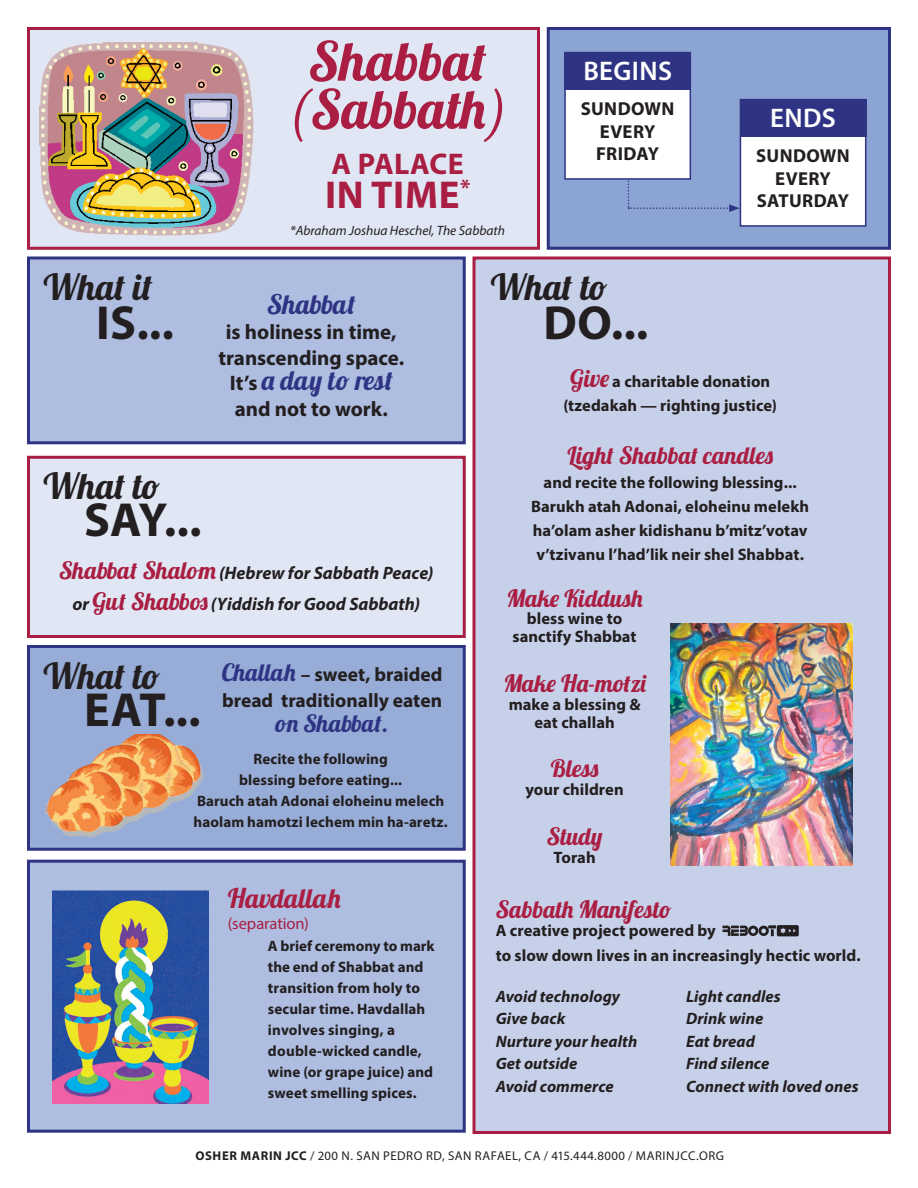
<style>
.page{position:relative;width:918px;height:1188px;background:#fff}
.page>*{position:absolute;margin:0;border:0;box-sizing:border-box;transform-origin:0 0}
.t1{font:54px/48px "Lobster 1.4";color:#a91e42;text-align:center}
.t2{font:700 48px "Myriad Pro";letter-spacing:.005em;color:#231f20}
.t3{font:700 39px "Myriad Pro";letter-spacing:.02em;color:#a91e42}
.t4{font:36px "Lobster 1.4";letter-spacing:.05em;color:#231f20}
.t5{font:700 30px "Myriad Pro";letter-spacing:.005em;color:#a91e42}
.t6{font:27px "Lobster 1.4";letter-spacing:.02em;color:#2e3483}
.t7{font:600 27px "Myriad Pro";letter-spacing:.015em;color:#fff}
.t8{font:27px "Lobster 1.4";color:#a91e42}
.t9{font:24px "Lobster 1.4";color:#a91e42}
.t10{font:24px "Lobster 1.4";letter-spacing:.005em;color:#2e3483}
.t11{font:700 21px/25.5px "Myriad Pro";letter-spacing:-.005em;color:#231f20;text-align:center}
.t12{font:700 19.5px/25.5px "Myriad Pro";color:#231f20}
.t13{font:700 18.75px/22.5px "Myriad Pro";letter-spacing:.015em;color:#231f20;text-align:center}
.t14{font:italic 700 18px/31.3px "Myriad Pro";color:#231f20;text-align:center}
.t15{font:700 16.5px/24px "Myriad Pro";color:#231f20;text-align:center}
.t16{font:italic 700 16.5px/22.5px "Myriad Pro";letter-spacing:.005em;color:#231f20}
.t17{font:16.5px "Myriad Pro";color:#a91e42}
.t18{font:700 15px/21px "Myriad Pro";letter-spacing:.005em;color:#231f20;text-align:center}
.t19{font:italic 13.5px "Myriad Pro";color:#231f20}
.t20{font:12.75px "Myriad Pro";letter-spacing:.04em;color:#231f20}
.s1{font-family:"Myriad Pro";font-weight:700;font-size:21px;color:#231f20}
.s2{font-family:"Lobster 1.4";font-weight:400;font-style:normal;font-size:24px;color:#a91e42}
.s3{font-family:"Lobster 1.4";font-weight:400;font-size:24px;color:#2e3483}
.s4{font-family:"Lobster 1.4";font-weight:400;font-size:24px;color:#a91e42}
.s5{font-weight:700}
</style>
<div class="page">
<div style="left:27px;top:27px;width:513px;height:223px;background:#e0e6f3;border:3px solid #a91e42"></div>
<div style="left:27px;top:256px;width:439px;height:188px;background:#aebde0;border:3px solid #2e3483"></div>
<div style="left:472px;top:256px;width:419px;height:878px;background:#c7d0e9;border:3px solid #a91e42"></div>
<div style="left:27px;top:860px;width:439px;height:273px;background:#aebde0;border:3px solid #2e3483"></div>
<div style="left:547px;top:27px;width:344px;height:223px;background:#8ba4d4;border:3px solid #2e3483"></div>
<div style="left:740px;top:99px;width:126px;height:128px;background:#fff;border:2px solid #2e3483"></div>
<div style="left:740px;top:99px;width:126px;height:37px;background:#2e3483"></div>
<div style="left:27px;top:456px;width:439px;height:182px;background:#e0e6f3;border:3px solid #a91e42"></div>
<svg style="left:628px;top:171px;width:112px;height:41px"></svg>
<div style="left:564px;top:52px;width:127px;height:128px;background:#fff;border:2px solid #2e3483"></div>
<div style="left:564px;top:52px;width:127px;height:37px;background:#2e3483"></div>
<img style="left:40px;top:42px;width:214px;height:194px">
<img style="left:671px;top:623px;width:182px;height:243px">
<img style="left:52px;top:890px;width:156px;height:214px">
<div style="left:27px;top:645px;width:439px;height:206px;background:#97acd7;border:3px solid #2e3483"></div>
<img style="left:37px;top:734px;width:170px;height:115px">
<svg style="left:723px;top:925px;width:76px;height:11px"></svg>
<h1 class="t1" style="left:287px;top:36px;width:222px">Shabbat (Sabbath)</h1>
<h3 class="t5" style="left:331px;top:144px;width:134px">A PALACE</h3>
<h3 class="t3" style="left:325px;top:170px;width:147px">IN TIME<sup>*</sup></h3>
<p class="t19" style="left:290px;top:222px;width:216px">*Abraham Joshua Heschel, The Sabbath</p>
<h3 class="t7" style="left:583px;top:54px;width:90px">BEGINS</h3>
<p class="t13" style="left:581px;top:97px;width:95px">SUNDOWN<br>EVERY<br>FRIDAY</p>
<h3 class="t7" style="left:770px;top:101px;width:67px">ENDS</h3>
<p class="t13" style="left:756px;top:144px;width:95px">SUNDOWN<br>EVERY<br>SATURDAY</p>
<h3 class="t4" style="left:44px;top:264px;width:111px">What it</h3>
<h2 class="t2" style="left:96px;top:292px;width:79px">IS...</h2>
<h3 class="t6" style="left:267px;top:287px;width:90px">Shabbat</h3>
<p class="t11" style="left:218px;top:319px;width:187px">is holiness in time, transcending space.</p>
<h3 class="t6" style="left:230px;top:363px;width:165px"><span class="s1">It’s</span> a day to rest</h3>
<p class="t11" style="left:235px;top:395px;width:154px">and not to work.</p>
<h3 class="t4" style="left:44px;top:463px;width:118px">What to</h3>
<h2 class="t2" style="left:84px;top:488px;width:119px">SAY...</h2>
<p class="t14" style="left:59px;top:556px;width:376px"><span class="s2">Shabbat Shalom</span> (Hebrew for Sabbath Peace) or <span class="s2">Gut Shabbos</span> (Yiddish for Good Sabbath)</p>
<h3 class="t4" style="left:44px;top:653px;width:118px">What to</h3>
<h2 class="t2" style="left:84px;top:679px;width:118px">EAT...</h2>
<p class="t12" style="left:222px;top:661px;width:222px"><span class="s3">Challah</span> – sweet, braided bread traditionally eaten</p>
<h3 class="t10" style="left:276px;top:708px;width:115px">on Shabbat.</h3>
<p class="t18" style="left:193px;top:748px;width:256px">Recite the following<br>blessing before eating...<br>Baruch atah Adonai eloheinu melech haolam hamotzi lechem min ha-aretz.</p>
<h3 class="t8" style="left:228px;top:881px;width:114px">Havdallah</h3>
<p class="t17" style="left:228px;top:913px;width:82px">(separation)</p>
<p class="t18" style="left:268px;top:935px;width:168px;text-align:left">A brief ceremony to mark the end of Shabbat and transition from holy to secular time. Havdallah involves singing, a double-wicked candle, wine (or grape juice) and sweet smelling spices.</p>
<h3 class="t4" style="left:491px;top:264px;width:118px">What to</h3>
<h2 class="t2" style="left:543px;top:292px;width:107px">DO...</h2>
<p class="t15" style="left:563px;top:369px;width:215px"><span class="s4">Give</span> a charitable donation (tzedakah — righting justice)</p>
<h3 class="t9" style="left:567px;top:440px;width:207px">Light Shabbat candles</h3>
<p class="t15" style="left:531px;top:470px;width:280px">and recite the following blessing...<br>Barukh atah Adonai, eloheinu melekh ha’olam asher kidishanu b’mitz’votav v’tzivanu l’had’lik neir shel Shabbat.</p>
<h3 class="t9" style="left:507px;top:583px;width:138px">Make Kiddush</h3>
<p class="t15" style="left:513px;top:609px;width:126px;line-height:18px">bless wine to sanctify Shabbat</p>
<h3 class="t9" style="left:503px;top:668px;width:144px">Make Ha-motzi</h3>
<p class="t15" style="left:509px;top:695px;width:133px;line-height:18px">make a blessing &amp; eat challah</p>
<h3 class="t9" style="left:551px;top:753px;width:49px">Bless</h3>
<p class="t15" style="left:526px;top:777px;width:100px">your children</p>
<h3 class="t9" style="left:547px;top:821px;width:57px">Study</h3>
<p class="t15" style="left:554px;top:845px;width:44px">Torah</p>
<h3 class="t9" style="left:496px;top:894px;width:177px">Sabbath Manifesto</h3>
<p class="t15" style="left:496px;top:918px;width:366px;line-height:24.8px;text-align:left">A creative project powered by<br>to slow down lives in an increasingly hectic world.</p>
<p class="t16" style="left:496px;top:984px;width:143px">Avoid technology<br>Give back<br>Nurture your health<br>Get outside<br>Avoid commerce</p>
<p class="t16" style="left:686px;top:984px;width:174px">Light candles<br>Drink wine<br>Eat bread<br>Find silence<br>Connect with loved ones</p>
<p class="t20" style="left:195px;top:1148px;width:530px"><span class="s5">OSHER MARIN JCC</span> / 200 N. SAN PEDRO RD, SAN RAFAEL, CA / 415.444.8000 / MARINJCC.ORG</p>
</div>
